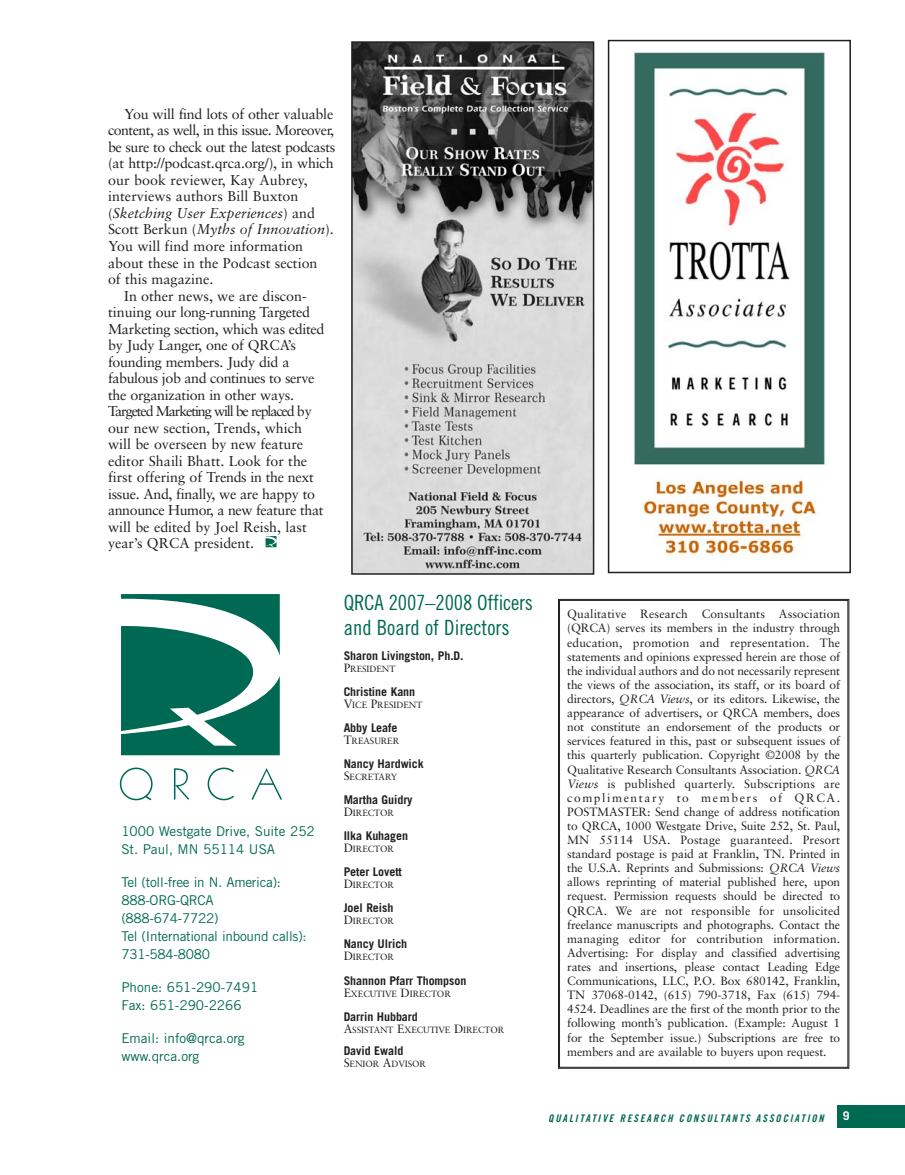
<style>
.page{position:relative;width:905px;height:1175px;background:#fff}
.page>*{position:absolute;margin:0;border:0;box-sizing:border-box;transform-origin:0 0}
.t1{font:21px/25.2px "Trade Gothic Cond Eighteen";letter-spacing:-.01em;color:#006951}
.t2{font:14.25px "Sabon";letter-spacing:-.015em;color:#231f20}
.t3{font:italic 14.25px "Sabon";color:#231f20}
.t4{font:14.25px "Sabon";letter-spacing:.005em;color:#231f20}
.t5{font:14.25px "Sabon";letter-spacing:-.04em;color:#231f20}
.t6{font:14.25px "Sabon";letter-spacing:-.08em;color:#231f20}
.t7{font:13.5px/18px "Trade Gothic";color:#006951}
.t8{font:13.5px/18px "Trade Gothic";letter-spacing:-.02em;color:#006951}
.t9{font:12px/14.1px "Sabon";letter-spacing:-.01em;color:#231f20;text-align:justify}
.t10{font:700 12px "Trade Gothic";letter-spacing:-.005em;color:#231f20}
.t11{font:700 12px "Trade Gothic";color:#fff}
.t12{font:italic 10.5px "Trade Gothic Bold Cond Twenty";color:#006951}
.t13{font:9px "Sabon";letter-spacing:-.01em;color:#231f20}
.s1{font-style:normal}
.s2{font-size:12px}
.s3{font-family:"Sabon Italic Os F"}
</style>
<div class="page">
<div style="left:837px;top:1105px;width:67px;height:22px;background:#006951"></div>
<div style="left:559px;top:600px;width:289px;height:467px;border:1px solid #231f20"></div>
<svg style="left:265px;top:536px;width:11px;height:11px"></svg>
<svg style="left:121px;top:594px;width:159px;height:161px"></svg>
<svg style="left:120px;top:767px;width:33px;height:33px"></svg>
<svg style="left:174px;top:768px;width:15px;height:31px"></svg>
<svg style="left:207px;top:767px;width:27px;height:33px"></svg>
<svg style="left:251px;top:768px;width:31px;height:31px"></svg>
<img style="left:631px;top:51px;width:195px;height:507px">
<div style="left:608px;top:40px;width:242px;height:533px;border:2px solid #231f20"></div>
<img style="left:354px;top:44px;width:237px;height:527px">
<div style="left:351px;top:41px;width:243px;height:533px;border:2px solid #231f20"></div>
<p class="t2" style="left:124px;top:108px;width:210px">You will find lots of other valuable</p>
<p class="t5" style="left:108px;top:124px;width:227px">content, as well, in this issue. Moreover,</p>
<p class="t2" style="left:108px;top:141px;width:229px">be sure to check out the latest podcasts</p>
<p class="t2" style="left:108px;top:157px;width:227px">(at http://podcast.qrca.org/), in which</p>
<p class="t4" style="left:108px;top:174px;width:201px">our book reviewer, Kay Aubrey,</p>
<p class="t4" style="left:108px;top:190px;width:192px">interviews authors Bill Buxton</p>
<p class="t3" style="left:108px;top:207px;width:208px"><span class="s1">(</span>Sketching User Experiences<span class="s1">) and</span></p>
<p class="t3" style="left:108px;top:223px;width:227px"><span class="s1">Scott Berkun (</span>Myths of Innovation<span class="s1">).</span></p>
<p class="t2" style="left:108px;top:240px;width:197px">You will find more information</p>
<p class="t2" style="left:108px;top:256px;width:211px">about these in the Podcast section</p>
<p class="t2" style="left:108px;top:273px;width:107px">of this magazine.</p>
<p class="t2" style="left:124px;top:289px;width:184px">In other news, we are discon-</p>
<p class="t2" style="left:108px;top:306px;width:203px">tinuing our long-running Targeted</p>
<p class="t2" style="left:108px;top:322px;width:218px">Marketing section, which was edited</p>
<p class="t2" style="left:108px;top:339px;width:190px">by Judy Langer, one of QRCA’s</p>
<p class="t2" style="left:108px;top:355px;width:183px">founding members. Judy did a</p>
<p class="t2" style="left:108px;top:372px;width:208px">fabulous job and continues to serve</p>
<p class="t2" style="left:108px;top:388px;width:188px">the organization in other ways.</p>
<p class="t6" style="left:108px;top:405px;width:205px">Targeted Marketing will be replaced by</p>
<p class="t2" style="left:108px;top:422px;width:195px">our new section, Trends, which</p>
<p class="t2" style="left:108px;top:438px;width:197px">will be overseen by new feature</p>
<p class="t2" style="left:108px;top:455px;width:201px">editor Shaili Bhatt. Look for the</p>
<p class="t2" style="left:108px;top:471px;width:207px">first offering of Trends in the next</p>
<p class="t2" style="left:108px;top:488px;width:208px">issue. And, finally, we are happy to</p>
<p class="t2" style="left:108px;top:504px;width:217px">announce Humor, a new feature that</p>
<p class="t2" style="left:108px;top:521px;width:200px">will be edited by Joel Reish, last</p>
<p class="t2" style="left:108px;top:537px;width:148px">year’s QRCA president.</p>
<p class="t7" style="left:121px;top:823px;width:195px">1000 Westgate Drive, Suite 252<br>St. Paul, MN 55114 USA</p>
<p class="t8" style="left:121px;top:874px;width:187px">Tel (toll-free in N. America):<br>888-ORG-QRCA (888-674-7722)<br>Tel (International inbound calls):<br>731-584-8080</p>
<p class="t7" style="left:121px;top:979px;width:138px">Phone: 651-290-7491<br>Fax: 651-290-2266</p>
<p class="t7" style="left:121px;top:1030px;width:125px">Email: info@qrca.org www.qrca.org</p>
<h1 class="t1" style="left:343px;top:591px;width:191px">QRCA 2007–2008 Officers and Board of Directors</h1>
<p class="t10" style="left:344px;top:651px;width:121px">Sharon Livingston, Ph.D.</p>
<p class="t13" style="left:344px;top:665px;width:53px"><span class="s2">P</span>RESIDENT</p>
<p class="t10" style="left:344px;top:687px;width:73px">Christine Kann</p>
<p class="t13" style="left:344px;top:701px;width:80px"><span class="s2">V</span>ICE <span class="s2">P</span>RESIDENT</p>
<p class="t10" style="left:344px;top:723px;width:55px">Abby Leafe</p>
<p class="t13" style="left:344px;top:737px;width:57px"><span class="s2">T</span>REASURER</p>
<p class="t10" style="left:344px;top:759px;width:82px">Nancy Hardwick</p>
<p class="t13" style="left:344px;top:773px;width:55px"><span class="s2">S</span>ECRETARY</p>
<p class="t10" style="left:344px;top:795px;width:70px">Martha Guidry</p>
<p class="t13" style="left:344px;top:809px;width:52px"><span class="s2">D</span>IRECTOR</p>
<p class="t10" style="left:344px;top:831px;width:66px">Ilka Kuhagen</p>
<p class="t13" style="left:344px;top:845px;width:52px"><span class="s2">D</span>IRECTOR</p>
<p class="t10" style="left:344px;top:867px;width:60px">Peter Lovett</p>
<p class="t13" style="left:344px;top:881px;width:52px"><span class="s2">D</span>IRECTOR</p>
<p class="t10" style="left:344px;top:903px;width:51px">Joel Reish</p>
<p class="t13" style="left:344px;top:917px;width:52px"><span class="s2">D</span>IRECTOR</p>
<p class="t10" style="left:344px;top:939px;width:65px">Nancy Ulrich</p>
<p class="t13" style="left:344px;top:953px;width:52px"><span class="s2">D</span>IRECTOR</p>
<p class="t10" style="left:344px;top:975px;width:124px">Shannon Pfarr Thompson</p>
<p class="t13" style="left:344px;top:989px;width:109px"><span class="s2">E</span>XECUTIVE <span class="s2">D</span>IRECTOR</p>
<p class="t10" style="left:344px;top:1011px;width:76px">Darrin Hubbard</p>
<p class="t13" style="left:344px;top:1025px;width:162px"><span class="s2">A</span>SSISTANT <span class="s2">E</span>XECUTIVE <span class="s2">D</span>IRECTOR</p>
<p class="t10" style="left:344px;top:1046px;width:61px">David Ewald</p>
<p class="t13" style="left:344px;top:1060px;width:84px"><span class="s2">S</span>ENIOR <span class="s2">A</span>DVISOR</p>
<p class="t9" style="left:567px;top:608px;width:274px">Qualitative Research Consultants Association (QRCA) serves its members in the industry through education, promotion and representation. The statements and opinions expressed herein are those of the individual authors and do not necessarily represent the views of the association, its staff, or its board of directors, <span class="s3">QRCA Views</span>, or its editors. Likewise, the appearance of advertisers, or QRCA members, does not constitute an endorsement of the products or services featured in this, past or subsequent issues of this quarterly publication. Copyright ©2008 by the Qualitative Research Consultants Association. <span class="s3">QRCA Views</span> is published quarterly. Subscriptions are complimentary to members of QRCA.<br>POSTMASTER: Send change of address notification to QRCA, 1000 Westgate Drive, Suite 252, St. Paul, MN 55114 USA. Postage guaranteed. Presort standard postage is paid at Franklin, TN. Printed in the U.S.A. Reprints and Submissions: <span class="s3">QRCA Views </span>allows reprinting of material published here, upon request. Permission requests should be directed to QRCA. We are not responsible for unsolicited freelance manuscripts and photographs. Contact the managing editor for contribution information.<br>Advertising: For display and classified advertising rates and insertions, please contact Leading Edge Communications, LLC, P.O. Box 680142, Franklin, TN 37068-0142, (615) 790-3718, Fax (615) 794- 4524. Deadlines are the first of the month prior to the following month’s publication. (Example: August 1 for the September issue.) Subscriptions are free to members and are available to buyers upon request.</p>
<p class="t12" style="left:548px;top:1114px;width:279px">QUALITATIVE RESEARCH CONSULTANTS ASSOCIATION</p>
<p class="t11" style="left:842px;top:1111px;width:8px">9</p>
</div>
